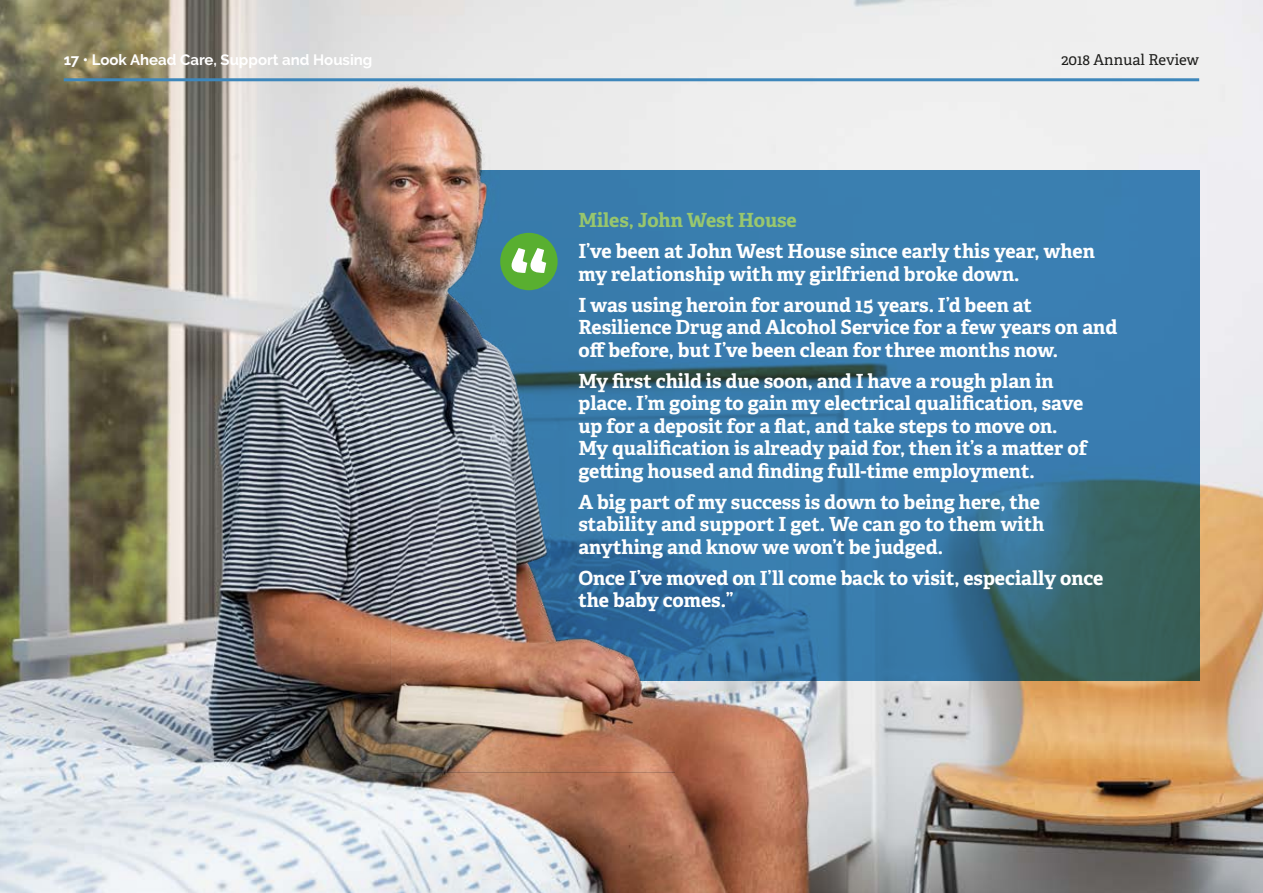
<style>
.page{position:relative;width:1263px;height:893px;background:#fff}
.page>*{position:absolute;margin:0;border:0;box-sizing:border-box;transform-origin:0 0}
.t1{font:700 19.5px/22.5px "Adelle PE";letter-spacing:-.005em;color:#fff}
.t2{font:700 19.5px "Adelle PE";letter-spacing:-.005em;color:#99c76e}
.t3{font:700 15px "Raleway";color:#fff}
.t4{font:15px "Adelle PE";color:#1d1d1b}
</style>
<div class="page">
<img style="left:0;top:0;width:1263px;height:893px">
<svg style="left:674px;top:170px;width:525px;height:511px;background:#3877a1"></svg>
<img style="left:237px;top:74px;width:437px;height:702px">
<hr style="left:64px;top:78px;width:1135px;height:3px;background:#3e87bb">
<p class="t3" style="left:64px;top:51px;width:310px">17 • Look Ahead Care, Support and Housing</p>
<p class="t4" style="left:1061px;top:49px;width:139px">2018 Annual Review</p>
<p class="t2" style="left:578px;top:206px;width:220px">Miles, John West House</p>
<p class="t1" style="left:578px;top:239px;width:518px">I’ve been at John West House since early this year, when my relationship with my girlfriend broke down.</p>
<p class="t1" style="left:578px;top:293px;width:540px">I was using heroin for around 15 years. I’d been at<br>Resilience Drug and Alcohol Service for a few years on and off before, but I’ve been clean for three months now.</p>
<p class="t1" style="left:578px;top:369px;width:510px">My first child is due soon, and I have a rough plan in place. I’m going to gain my electrical qualification, save up for a deposit for a flat, and take steps to move on.<br>My qualification is already paid for, then it’s a matter of getting housed and finding full-time employment.</p>
<p class="t1" style="left:578px;top:490px;width:468px">A big part of my success is down to being here, the stability and support I get. We can go to them with anything and know we won’t be judged.</p>
<p class="t1" style="left:578px;top:566px;width:526px">Once I’ve moved on I’ll come back to visit, especially once the baby comes.”</p>
</div>
